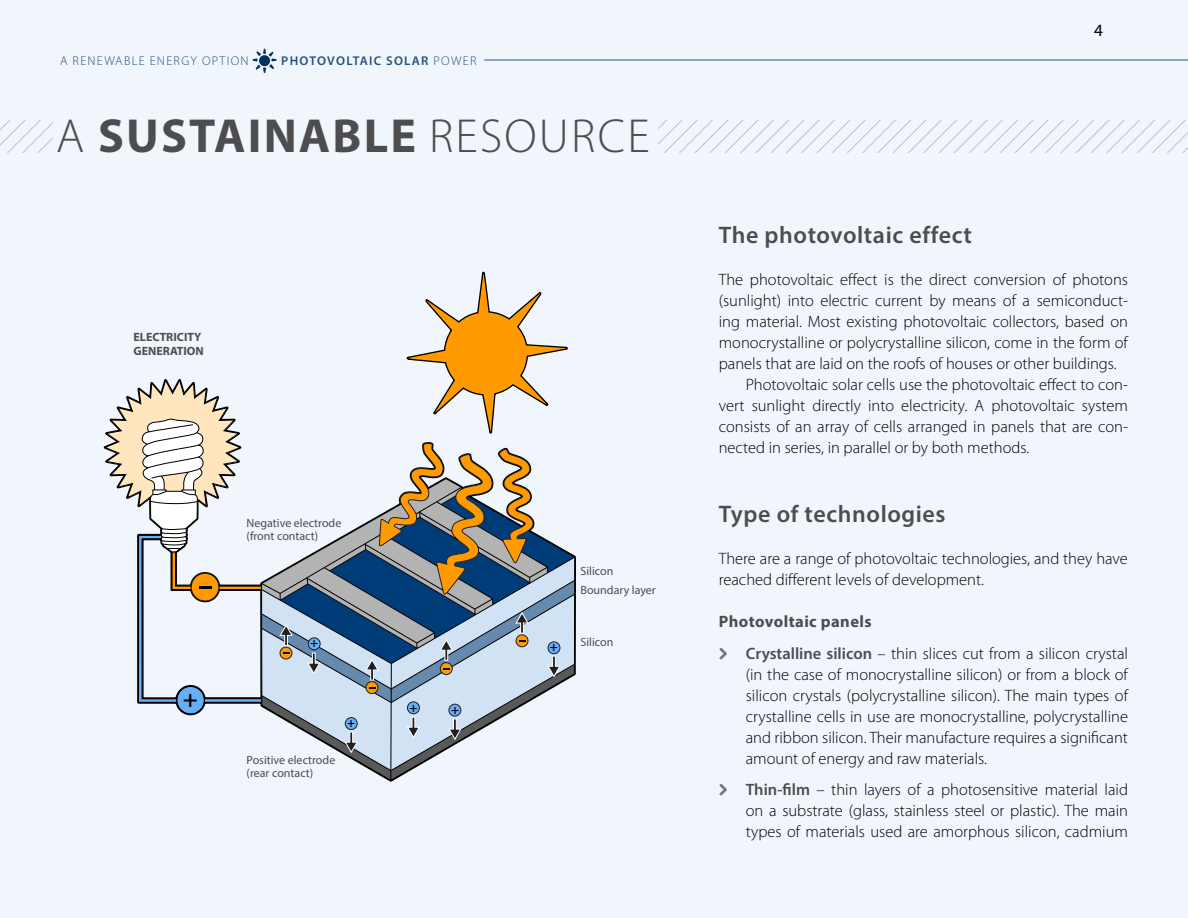
<style>
.page{position:relative;width:1188px;height:918px;background:#fff}
.page>*{position:absolute;margin:0;border:0;box-sizing:border-box;transform-origin:0 0}
.t1{font:700 48px "Myriad Pro";letter-spacing:.045em;color:#4d4d4f}
.t2{font:25.35px "Helvetica";color:#000}
.H2_technique{font:600 24px "Myriad Pro";letter-spacing:.025em;color:#4d4d4f}
.t3{font:17.25px "Myriad Pro";color:#000}
.P_suivant{font:300 16.5px/21px "Myriad Pro";color:#000;text-align:justify}
.t4{font:700 16.5px "Myriad Pro";letter-spacing:.025em;color:#4d4d4f}
.t5{font:13.5px "Helvetica";color:#000}
.t6{font:300 12.75px "Myriad Pro";letter-spacing:.1em;color:#26517b}
.t7{font:600 12.75px "Myriad Pro";letter-spacing:.1em;color:#26517b}
.GRAPH_-_Texte{font:12px/13.5px "Myriad Pro";color:#4d4d4f}
.t8{font:700 12px/14.4px "Myriad Pro";color:#4d4d4f}
.s1{font-weight:300}
.s2{font-weight:600;color:#4d4d4f}
</style>
<div class="page">
<div style="left:1px;top:0;width:1187px;height:918px;background:#f1f6fc"></div>
<svg style="left:103px;top:271px;width:473px;height:510px"></svg>
<svg style="left:658px;top:120px;width:530px;height:33px"></svg>
<svg style="left:1px;top:120px;width:52px;height:32px"></svg>
<hr style="left:484px;top:60px;width:704px;height:1px;background:#26517b">
<svg style="left:253px;top:49px;width:24px;height:24px"></svg>
<p class="t6" style="left:60px;top:53px;width:190px">A RENEWABLE ENERGY OPTION</p>
<p class="t7" style="left:281px;top:52px;width:197px">PHOTOVOLTAIC SOLAR <span class="s1">POWER</span></p>
<h1 class="t1" style="left:56px;top:105px;width:595px"><span class="s1">A</span> SUSTAINABLE <span class="s1">RESOURCE</span></h1>
<p class="t8" style="left:134px;top:329px;width:72px">ELECTRICITY<br>GENERATION</p>
<p class="t2" style="left:183px;top:678px;width:16px">+</p>
<p class="GRAPH_-_Texte" style="left:247px;top:516px;width:96px">Negative electrode (front contact)</p>
<p class="t5" style="left:310px;top:632px;width:9px">+</p>
<p class="GRAPH_-_Texte" style="left:247px;top:753px;width:90px">Positive electrode (rear contact)</p>
<p class="t5" style="left:347px;top:712px;width:9px">+</p>
<p class="t5" style="left:409px;top:696px;width:9px">+</p>
<p class="t5" style="left:451px;top:698px;width:9px">+</p>
<p class="t5" style="left:550px;top:636px;width:9px">+</p>
<p class="GRAPH_-_Texte" style="left:580px;top:564px;width:34px">Silicon</p>
<p class="GRAPH_-_Texte" style="left:580px;top:583px;width:77px">Boundary layer</p>
<p class="GRAPH_-_Texte" style="left:580px;top:635px;width:34px">Silicon</p>
<p class="t3" style="left:1094px;top:19px;width:10px">4</p>
<h2 class="H2_technique" style="left:719px;top:220px;width:255px">The photovoltaic effect</h2>
<p class="P_suivant" style="left:719px;top:269px;width:411px">The photovoltaic effect is the direct conversion of photons (sunlight) into electric current by means of a semiconduct&shy;ing material. Most existing photovoltaic collectors, based on monocrystalline or polycrystalline silicon, come in the form of panels that are laid on the roofs of houses or other buildings.</p>
<p class="P_suivant" style="left:719px;top:374px;width:411px;text-indent:27px">Photovoltaic solar cells use the photovoltaic effect to con&shy;vert sunlight directly into electricity. A photovoltaic system consists of an array of cells arranged in panels that are con&shy;nected in series, in parallel or by both methods.</p>
<h2 class="H2_technique" style="left:719px;top:499px;width:228px">Type of technologies</h2>
<p class="P_suivant" style="left:719px;top:548px;width:411px">There are a range of photovoltaic technologies, and they have reached different levels of development.</p>
<h3 class="t4" style="left:719px;top:611px;width:154px">Photovoltaic panels</h3>
<p class="P_suivant" style="left:746px;top:643px;width:384px"><span class="s2">Crystalline silicon</span> – thin slices cut from a silicon crystal (in the case of monocrystalline silicon) or from a block of silicon crystals (polycrystalline silicon). The main types of crystalline cells in use are monocrystalline, polycrystalline and ribbon silicon. Their manufacture requires a significant amount of energy and raw materials.</p>
<p class="P_suivant" style="left:746px;top:779px;width:384px"><span class="s2">Thin-film</span> – thin layers of a photosensitive material laid on a substrate (glass, stainless steel or plastic). The main types of materials used are amorphous silicon, cadmium</p>
</div>
